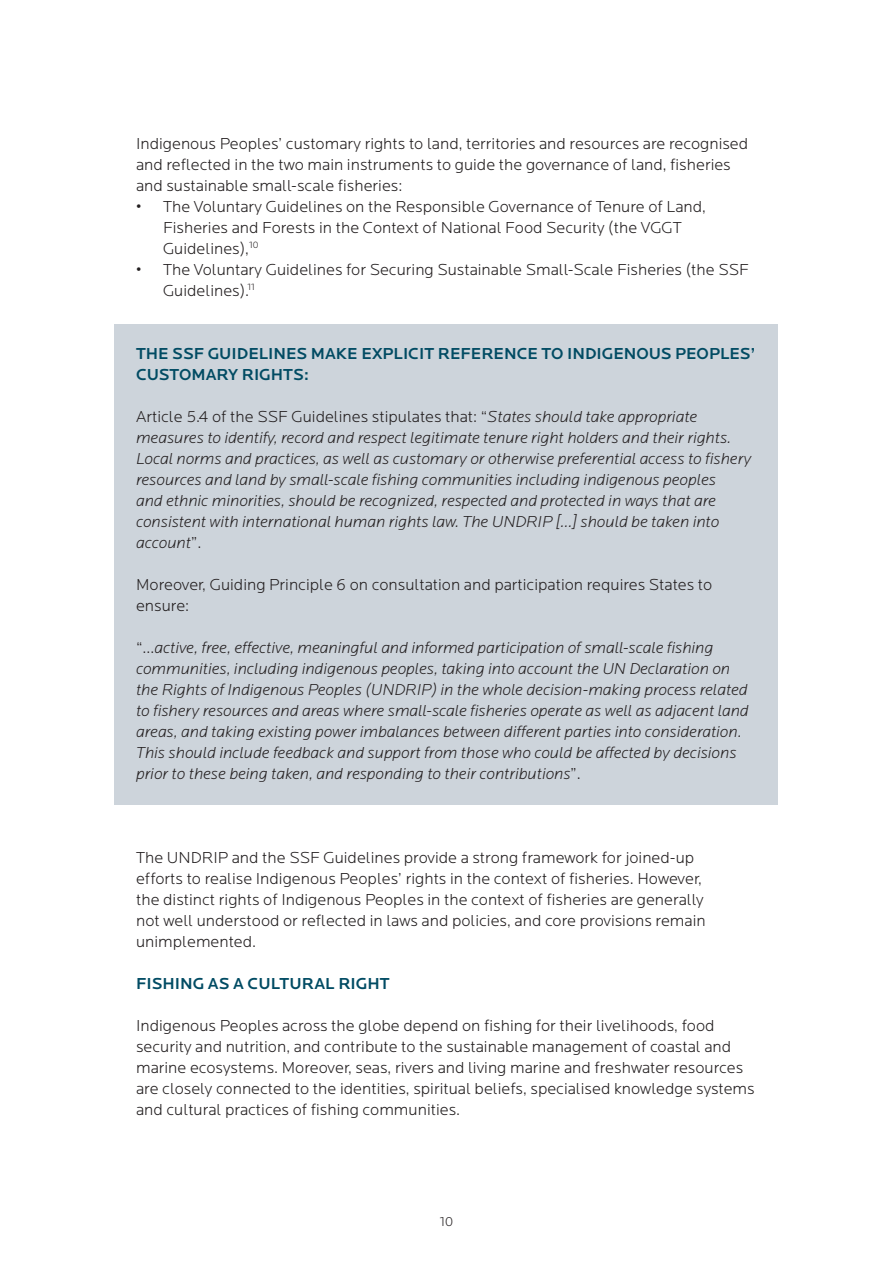
<style>
.page{position:relative;width:893px;height:1263px;background:#fff}
.page>*{position:absolute;margin:0;border:0;box-sizing:border-box;transform-origin:0 0}
.Factbox_1{font:italic 300 16.5px/21px "Locator";color:#231f20}
.Body_text{font:300 16.5px/21px "Locator";color:#231f20}
.Bullet_list{font:300 16.5px/21px "Locator";color:#231f20}
.Factbox_1-2{font:300 16.5px/21px "Locator";color:#231f20}
.Factbox_1-3{font:500 16.5px/21px "Locator";color:#014b63}
.H2{font:500 16.5px "Locator";color:#014b63}
.t1{font:300 13.5px "Locator";color:#231f20}
.s1{font-style:normal}
</style>
<div class="page">
<div style="left:115px;top:325px;width:663px;height:80px;background:#cdd4db"></div>
<div style="left:115px;top:388px;width:663px;height:185px;background:#cdd4db"></div>
<div style="left:115px;top:556px;width:663px;height:80px;background:#cdd4db"></div>
<div style="left:115px;top:619px;width:663px;height:185px;background:#cdd4db"></div>
<p class="Body_text" style="left:136px;top:133px;width:614px">Indigenous Peoples’ customary rights to land, territories and resources are recognised and reflected in the two main instruments to guide the governance of land, fisheries and sustainable small-scale fisheries:</p>
<p class="Bullet_list" style="left:163px;top:196px;width:545px;text-indent:-27px">• The Voluntary Guidelines on the Responsible Governance of Tenure of Land,<br>Fisheries and Forests in the Context of National Food Security (the VGGT<br>Guidelines),<sup>10</sup></p>
<p class="Bullet_list" style="left:163px;top:259px;width:587px;text-indent:-27px">• The Voluntary Guidelines for Securing Sustainable Small-Scale Fisheries (the SSF<br>Guidelines).<sup>11</sup></p>
<p class="Factbox_1-3" style="left:136px;top:343px;width:621px">THE SSF GUIDELINES MAKE EXPLICIT REFERENCE TO INDIGENOUS PEOPLES’<br>CUSTOMARY RIGHTS:</p>
<p class="Factbox_1" style="left:136px;top:406px;width:617px"><span class="s1">Article 5.4 of the SSF Guidelines stipulates that: “</span>States should take appropriate measures to identify, record and respect legitimate tenure right holders and their rights.<br>Local norms and practices, as well as customary or otherwise preferential access to fishery resources and land by small-scale fishing communities including indigenous peoples<br>and ethnic minorities, should be recognized, respected and protected in ways that are consistent with international human rights law. The UNDRIP […] should be taken into account<span class="s1">”.</span></p>
<p class="Factbox_1-2" style="left:136px;top:574px;width:578px">Moreover, Guiding Principle 6 on consultation and participation requires States to ensure:</p>
<p class="Factbox_1" style="left:136px;top:637px;width:614px"><span class="s1">“…</span>active, free, effective, meaningful and informed participation of small-scale fishing communities, including indigenous peoples, taking into account the UN Declaration on the Rights of Indigenous Peoples (UNDRIP) in the whole decision-making process related to fishery resources and areas where small-scale fisheries operate as well as adjacent land areas, and taking existing power imbalances between different parties into consideration.<br>This should include feedback and support from those who could be affected by decisions prior to these being taken, and responding to their contributions<span class="s1">”.</span></p>
<p class="Body_text" style="left:136px;top:847px;width:571px">The UNDRIP and the SSF Guidelines provide a strong framework for joined-up efforts to realise Indigenous Peoples’ rights in the context of fisheries. However, the distinct rights of Indigenous Peoples in the context of fisheries are generally not well understood or reflected in laws and policies, and core provisions remain unimplemented.</p>
<h3 class="H2" style="left:136px;top:974px;width:255px">FISHING AS A CULTURAL RIGHT</h3>
<p class="Body_text" style="left:136px;top:1015px;width:620px">Indigenous Peoples across the globe depend on fishing for their livelihoods, food security and nutrition, and contribute to the sustainable management of coastal and marine ecosystems. Moreover, seas, rivers and living marine and freshwater resources are closely connected to the identities, spiritual beliefs, specialised knowledge systems and cultural practices of fishing communities.</p>
<p class="t1" style="left:440px;top:1215px;width:15px">10</p>
</div>
